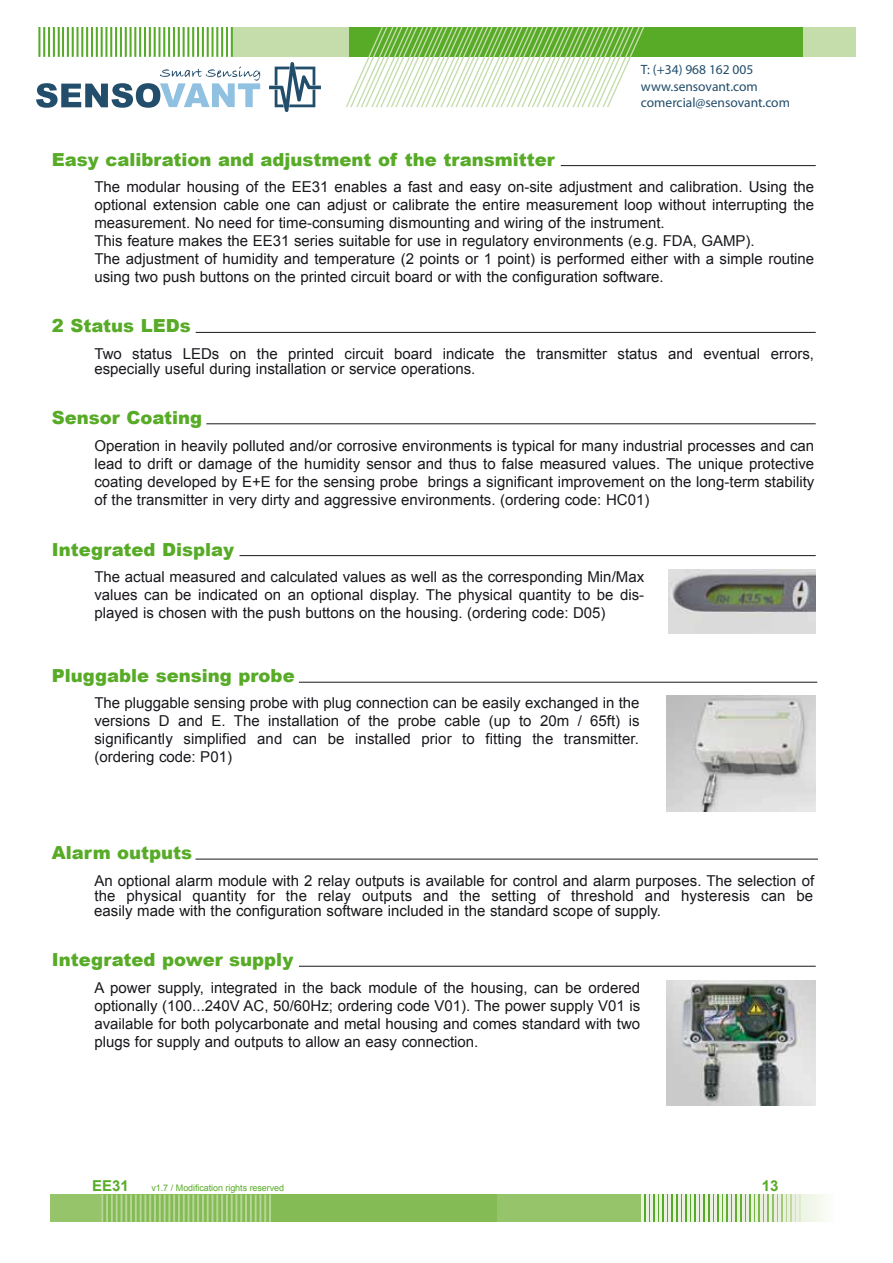
<style>
.page{position:relative;width:893px;height:1263px;background:#fff}
.page>*{position:absolute;margin:0;border:0;box-sizing:border-box;transform-origin:0 0}
.t1{font:900 18px "Arial";color:#57ab27}
.t2{font:15px/18px "Arial";color:#1a171c;text-align:justify}
.t3{font:700 15px "Arial";color:#57ab27}
.t4{font:13.5px/16.4px "Myriad Pro";color:#224d6b}
.t5{font:9px "Arial";letter-spacing:-.01em;color:#57ab27}
</style>
<div class="page">
<div style="left:804px;top:1194px;width:33px;height:28px;background:#f6f9f1"></div>
<div style="left:497px;top:1194px;width:145px;height:28px;background:#96c46b"></div>
<div style="left:50px;top:1194px;width:438px;height:28px;background:#96c46b"></div>
<svg style="left:641px;top:1194px;width:163px;height:28px"></svg>
<div style="left:101px;top:1194px;width:396px;height:28px;background:#84bb55"></div>
<hr style="left:269px;top:1194px;width:2px;height:28px;background:#b8d698">
<hr style="left:264px;top:1194px;width:2px;height:28px;background:#b8d698">
<hr style="left:259px;top:1194px;width:2px;height:28px;background:#b8d698">
<hr style="left:255px;top:1194px;width:2px;height:28px;background:#b8d698">
<hr style="left:250px;top:1194px;width:2px;height:28px;background:#b8d698">
<hr style="left:245px;top:1194px;width:2px;height:28px;background:#b8d698">
<hr style="left:240px;top:1194px;width:2px;height:28px;background:#b8d698">
<svg style="left:236px;top:1194px;width:1px;height:28px"></svg>
<hr style="left:231px;top:1194px;width:2px;height:28px;background:#b8d698">
<hr style="left:226px;top:1194px;width:2px;height:28px;background:#b8d698">
<hr style="left:221px;top:1194px;width:2px;height:28px;background:#b8d698">
<hr style="left:216px;top:1194px;width:2px;height:28px;background:#b8d698">
<svg style="left:212px;top:1194px;width:1px;height:28px"></svg>
<hr style="left:207px;top:1194px;width:2px;height:28px;background:#b8d698">
<hr style="left:202px;top:1194px;width:2px;height:28px;background:#b8d698">
<hr style="left:197px;top:1194px;width:2px;height:28px;background:#b8d698">
<hr style="left:192px;top:1194px;width:2px;height:28px;background:#b8d698">
<svg style="left:188px;top:1194px;width:1px;height:28px"></svg>
<hr style="left:183px;top:1194px;width:2px;height:28px;background:#b8d698">
<hr style="left:178px;top:1194px;width:2px;height:28px;background:#b8d698">
<hr style="left:173px;top:1194px;width:2px;height:28px;background:#b8d698">
<hr style="left:168px;top:1194px;width:2px;height:28px;background:#b8d698">
<hr style="left:164px;top:1194px;width:2px;height:28px;background:#b8d698">
<hr style="left:159px;top:1194px;width:2px;height:28px;background:#b8d698">
<hr style="left:154px;top:1194px;width:2px;height:28px;background:#b8d698">
<hr style="left:149px;top:1194px;width:2px;height:28px;background:#b8d698">
<hr style="left:144px;top:1194px;width:2px;height:28px;background:#b8d698">
<hr style="left:140px;top:1194px;width:2px;height:28px;background:#b8d698">
<hr style="left:135px;top:1194px;width:2px;height:28px;background:#b8d698">
<hr style="left:130px;top:1194px;width:2px;height:28px;background:#b8d698">
<hr style="left:125px;top:1194px;width:2px;height:28px;background:#b8d698">
<hr style="left:120px;top:1194px;width:2px;height:28px;background:#b8d698">
<hr style="left:116px;top:1194px;width:2px;height:28px;background:#b8d698">
<hr style="left:111px;top:1194px;width:2px;height:28px;background:#b8d698">
<hr style="left:106px;top:1194px;width:2px;height:28px;background:#b8d698">
<hr style="left:101px;top:1194px;width:2px;height:28px;background:#b8d698">
<hr style="left:561px;top:165px;width:255px;height:1px;background:#1a171c">
<hr style="left:206px;top:423px;width:610px;height:1px;background:#1a171c">
<hr style="left:196px;top:859px;width:622px;height:1px;background:#1a171c">
<hr style="left:196px;top:332px;width:620px;height:1px;background:#1a171c">
<hr style="left:240px;top:555px;width:576px;height:1px;background:#1a171c">
<img style="left:669px;top:570px;width:147px;height:63px">
<img style="left:666px;top:980px;width:150px;height:126px">
<hr style="left:299px;top:966px;width:517px;height:1px;background:#1a171c">
<hr style="left:299px;top:682px;width:518px;height:1px;background:#1a171c">
<img style="left:667px;top:696px;width:149px;height:115px">
<div style="left:233px;top:27px;width:116px;height:30px;background:#c4ddab"></div>
<div style="left:394px;top:27px;width:462px;height:30px;background:#c4ddab"></div>
<hr style="left:67px;top:27px;width:2px;height:30px;background:#57ab29">
<hr style="left:72px;top:27px;width:2px;height:30px;background:#57ab29">
<hr style="left:77px;top:27px;width:2px;height:30px;background:#57ab29">
<hr style="left:91px;top:27px;width:2px;height:30px;background:#57ab29">
<hr style="left:96px;top:27px;width:2px;height:30px;background:#57ab29">
<hr style="left:101px;top:27px;width:2px;height:30px;background:#57ab29">
<hr style="left:120px;top:27px;width:2px;height:30px;background:#57ab29">
<hr style="left:125px;top:27px;width:2px;height:30px;background:#57ab29">
<hr style="left:130px;top:27px;width:2px;height:30px;background:#57ab29">
<hr style="left:149px;top:27px;width:2px;height:30px;background:#57ab29">
<hr style="left:154px;top:27px;width:2px;height:30px;background:#57ab29">
<hr style="left:173px;top:27px;width:2px;height:30px;background:#57ab29">
<hr style="left:178px;top:27px;width:2px;height:30px;background:#57ab29">
<hr style="left:183px;top:27px;width:2px;height:30px;background:#57ab29">
<hr style="left:202px;top:27px;width:2px;height:30px;background:#57ab29">
<hr style="left:207px;top:27px;width:2px;height:30px;background:#57ab29">
<hr style="left:212px;top:27px;width:2px;height:30px;background:#57ab29">
<hr style="left:226px;top:27px;width:2px;height:30px;background:#57ab29">
<hr style="left:231px;top:27px;width:2px;height:30px;background:#57ab29">
<hr style="left:62px;top:27px;width:2px;height:30px;background:#57ab29">
<hr style="left:81px;top:27px;width:2px;height:30px;background:#57ab29">
<hr style="left:86px;top:27px;width:2px;height:30px;background:#57ab29">
<hr style="left:53px;top:27px;width:2px;height:30px;background:#57ab29">
<hr style="left:58px;top:27px;width:2px;height:30px;background:#57ab29">
<hr style="left:38px;top:27px;width:2px;height:30px;background:#57ab29">
<hr style="left:43px;top:27px;width:2px;height:30px;background:#57ab29">
<hr style="left:48px;top:27px;width:2px;height:30px;background:#57ab29">
<hr style="left:105px;top:27px;width:2px;height:30px;background:#57ab29">
<hr style="left:110px;top:27px;width:2px;height:30px;background:#57ab29">
<hr style="left:115px;top:27px;width:2px;height:30px;background:#57ab29">
<hr style="left:134px;top:27px;width:2px;height:30px;background:#57ab29">
<hr style="left:139px;top:27px;width:2px;height:30px;background:#57ab29">
<hr style="left:144px;top:27px;width:2px;height:30px;background:#57ab29">
<hr style="left:158px;top:27px;width:2px;height:30px;background:#57ab29">
<hr style="left:163px;top:27px;width:2px;height:30px;background:#57ab29">
<hr style="left:168px;top:27px;width:2px;height:30px;background:#57ab29">
<hr style="left:187px;top:27px;width:2px;height:30px;background:#57ab29">
<hr style="left:192px;top:27px;width:2px;height:30px;background:#57ab29">
<hr style="left:197px;top:27px;width:2px;height:30px;background:#57ab29">
<hr style="left:211px;top:27px;width:2px;height:30px;background:#57ab29">
<hr style="left:216px;top:27px;width:2px;height:30px;background:#57ab29">
<hr style="left:221px;top:27px;width:2px;height:30px;background:#57ab29">
<div style="left:349px;top:27px;width:453px;height:30px;background:#57ab27"></div>
<svg style="left:346px;top:27px;width:299px;height:81px"></svg>
<svg style="left:269px;top:62px;width:52px;height:50px"></svg>
<svg style="left:36px;top:66px;width:225px;height:42px"></svg>
<p class="t4" style="left:641px;top:61px;width:151px">T: (+34) 968 162 005 www.sensovant.com comercial@sensovant.com</p>
<p class="t1" style="left:52px;top:146px;width:504px">Easy calibration and adjustment of the transmitter</p>
<p class="t2" style="left:94px;top:178px;width:721px;text-align:left">The modular housing of the EE31 enables a fast and easy on-site adjustment and calibration. Using the optional extension cable one can adjust or calibrate the entire measurement loop without interrupting the measurement. No need for time-consuming dismounting and wiring of the instrument.<br>This feature makes the EE31 series suitable for use in regulatory environments (e.g. FDA, GAMP).<br>The adjustment of humidity and temperature (2 points or 1 point) is performed either with a simple routine using two push buttons on the printed circuit board or with the configuration software.</p>
<p class="t1" style="left:52px;top:313px;width:140px">2 Status LEDs</p>
<p class="t2" style="left:94px;top:346px;width:721px;line-height:15px">Two status LEDs on the printed circuit board indicate the transmitter status and eventual errors, especially useful during installation or service operations.</p>
<p class="t1" style="left:52px;top:404px;width:152px">Sensor Coating</p>
<p class="t2" style="left:94px;top:437px;width:721px">Operation in heavily polluted and/or corrosive environments is typical for many industrial processes and can lead to drift or damage of the humidity sensor and thus to false measured values. The unique protective coating developed by E+E for the sensing probe brings a significant improvement on the long-term stability of the transmitter in very dirty and aggressive environments. (ordering code: HC01)</p>
<p class="t1" style="left:52px;top:536px;width:184px">Integrated Display</p>
<p class="t2" style="left:94px;top:568px;width:551px">The actual measured and calculated values as well as the corresponding Min/Max values can be indicated on an optional display. The physical quantity to be dis&shy;played is chosen with the push buttons on the housing. (ordering code: D05)</p>
<p class="t1" style="left:52px;top:662px;width:244px">Pluggable sensing probe</p>
<p class="t2" style="left:94px;top:694px;width:547px">The pluggable sensing probe with plug connection can be easily exchanged in the versions D and E. The installation of the probe cable (up to 20m / 65ft) is significantly simplified and can be installed prior to fitting the transmitter. (ordering code: P01)</p>
<p class="t1" style="left:52px;top:840px;width:142px">Alarm outputs</p>
<p class="t2" style="left:94px;top:873px;width:721px;line-height:15px">An optional alarm module with 2 relay outputs is available for control and alarm purposes. The selection of the physical quantity for the relay outputs and the setting of threshold and hysteresis can be easily made with the configuration software included in the standard scope of supply.</p>
<p class="t1" style="left:52px;top:946px;width:243px">Integrated power supply</p>
<p class="t2" style="left:94px;top:978px;width:547px">A power supply, integrated in the back module of the housing, can be ordered optionally (100...240V AC, 50/60Hz; ordering code V01). The power supply V01 is available for both polycarbonate and metal housing and comes standard with two plugs for supply and outputs to allow an easy connection.</p>
<p class="t3" style="left:92px;top:1176px;width:38px">EE31</p>
<p class="t5" style="left:152px;top:1181px;width:134px">v1.7 / Modification rights reserved</p>
<p class="t3" style="left:762px;top:1176px;width:18px">13</p>
</div>
